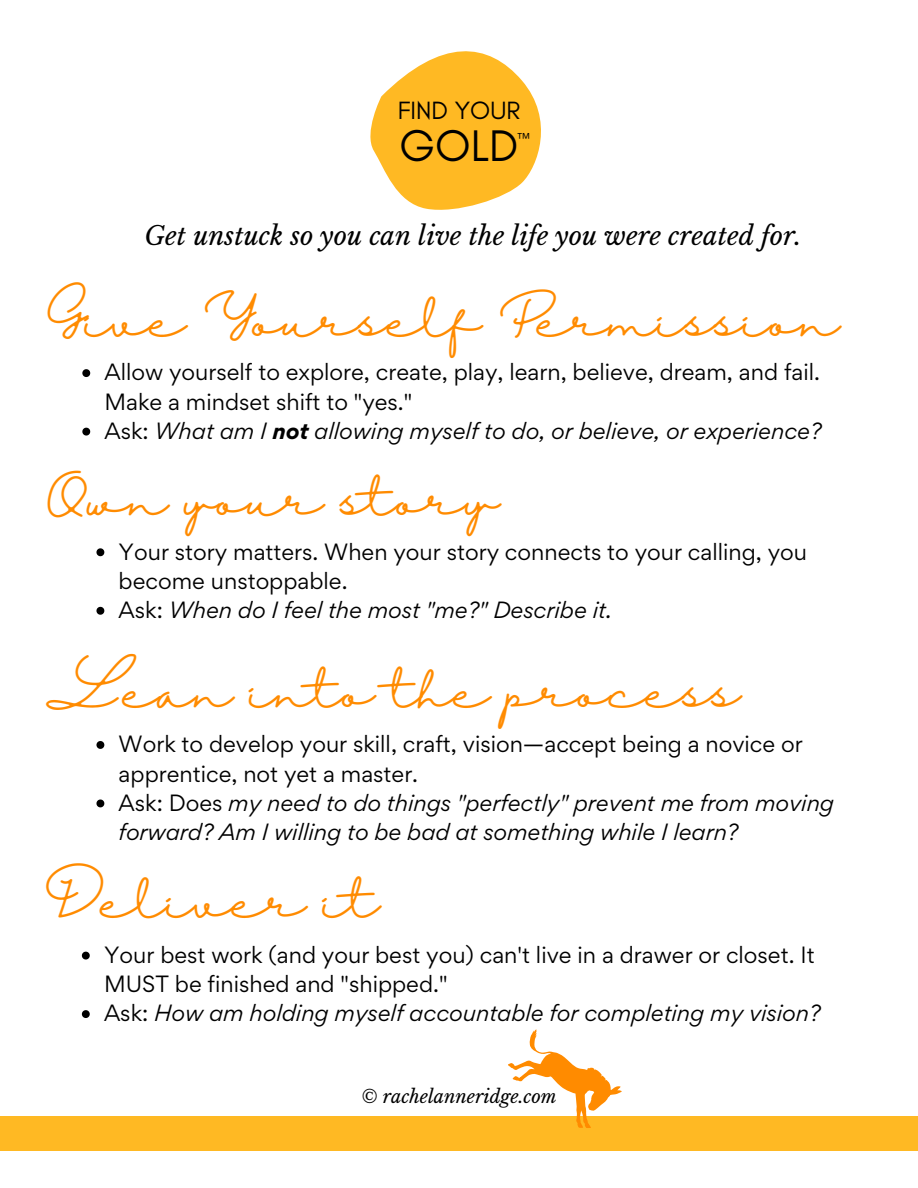
<style>
.page{position:relative;width:918px;height:1188px;background:#fff}
.page>*{position:absolute;margin:0;border:0;box-sizing:border-box;transform-origin:0 0}
.t1{font:45.15px "Halimun";color:#ff8b00}
.t2{font:45.15px "Glacial Indifference";color:#000}
.t3{font:45px "Halimun";color:#ff8b00}
.t4{font:italic 25.65px "Libre Baskerville";color:#000}
.t5{font:25.5px "Glacial Indifference";color:#000}
.t6{font:21px/29.2px "Gordita";color:#000}
.t7{font:italic 21px/29.2px "Gordita";color:#000}
.t8{font:italic 18.15px "Libre Baskerville";color:#000}
.t9{font:12.75px "Gordita";color:#000}
.s1{font-style:italic}
.s2{font-weight:700;font-style:italic}
.s3{font-style:normal}
</style>
<div class="page">
<div style="left:0;top:1116px;width:918px;height:35px;background:#ffb923"></div>
<svg style="left:370px;top:51px;width:171px;height:159px"></svg>
<svg style="left:508px;top:1029px;width:114px;height:99px"></svg>
<svg style="left:82px;top:369px;width:8px;height:8px"></svg>
<svg style="left:82px;top:428px;width:8px;height:8px"></svg>
<svg style="left:96px;top:548px;width:8px;height:8px"></svg>
<svg style="left:96px;top:607px;width:8px;height:8px"></svg>
<svg style="left:96px;top:741px;width:8px;height:8px"></svg>
<svg style="left:96px;top:800px;width:8px;height:7px"></svg>
<svg style="left:82px;top:952px;width:8px;height:8px"></svg>
<svg style="left:82px;top:1010px;width:8px;height:8px"></svg>
<p class="t5" style="left:398px;top:95px;width:124px">FIND YOUR</p>
<h1 class="t2" style="left:400px;top:118px;width:120px">GOLD</h1>
<p class="t9" style="left:517px;top:130px;width:15px">™</p>
<p class="t4" style="left:145px;top:220px;width:659px">Get unstuck so you can live the life you were created for.</p>
<h2 class="t3" style="left:46px;top:295px;width:796px">Give Yourself Permission</h2>
<p class="t6" style="left:105px;top:357px;width:718px">Allow yourself to explore, create, play, learn, believe, dream, and fail.<br>Make a mindset shift to "yes."<br>Ask: <span class="s1">What am I</span> <span class="s2">not</span> <span class="s1">allowing myself to do, or believe, or experience?</span></p>
<h2 class="t3" style="left:46px;top:474px;width:455px">Own your story</h2>
<p class="t6" style="left:119px;top:537px;width:690px">Your story matters. When your story connects to your calling, you become unstoppable.<br>Ask: <span class="s1">When do I feel the most "me?" Describe it.</span></p>
<h2 class="t3" style="left:46px;top:666px;width:696px">Lean into the process</h2>
<p class="t7" style="left:119px;top:729px;width:717px"><span class="s3">Work to develop your skill, craft, vision—accept being a novice or apprentice, not yet a master.<br>Ask: Does</span> my need to do things "perfectly" prevent me from moving forward? Am I willing to be bad at something while I learn?</p>
<h1 class="t1" style="left:46px;top:876px;width:335px">Deliver it</h1>
<p class="t6" style="left:104px;top:940px;width:718px">Your best work (and your best you) can't live in a drawer or closet. It<br>MUST be finished and "shipped."<br>Ask: <span class="s1">How am holding myself accountable for completing my vision?</span></p>
<p class="t8" style="left:361px;top:1085px;width:197px">© rachelanneridge.com</p>
</div>
